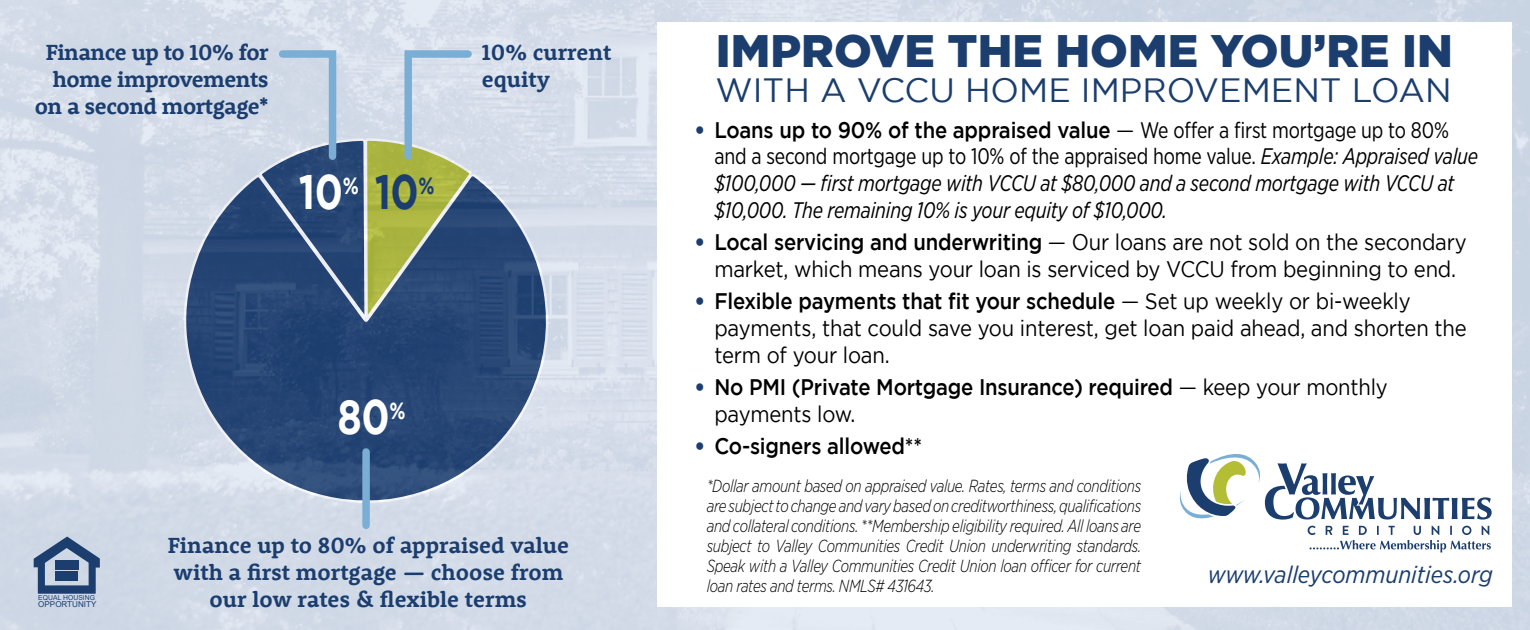
<style>
.page{position:relative;width:1530px;height:630px;background:#fff}
.page>*{position:absolute;margin:0;border:0;box-sizing:border-box;transform-origin:0 0}
.t1{font:700 48.5px "Gotham";color:#fff;scale:.8 1}
.t2{font:900 45.75px "Gotham";color:#1b3e6f}
.t3{font:33.5px "Gotham";color:#1b3e6f}
.t4{font:italic 24px "Gotham Narrow";color:#1b3e6f}
.t5{font:22.5px/26.8px "Gotham";letter-spacing:-.01em;color:#000;text-align:center;scale:.9 1}
.t6{font:italic 22.5px/26.8px "Gotham Narrow";letter-spacing:-.01em;color:#000;scale:.9 1}
.t7{font:500 22.5px/26.8px "Gotham";letter-spacing:-.01em;color:#000;scale:.9 1}
.t8{font:700 22.5px/27px "Rooney";color:#1b3e6f}
.t9{font:700 22.5px/27px "Rooney";letter-spacing:-.02em;color:#1b3e6f;text-align:right}
.t10{font:italic 300 17.5px/20px "Gotham Narrow";letter-spacing:-.02em;color:#000;text-align:justify;scale:.88 1}
.t11{font:8px "Arial";color:#1b3e6f}
.t12{font:6.75px "Arial";color:#1b3e6f}
.s1{color:#1b3e6f}
.s2{font-weight:900;color:#1b3e6f}
.s3{font-weight:400}
.s4{font-family:"Gotham Narrow";font-weight:400}
.s5{font-style:normal}
.s6{font-weight:500}
</style>
<div class="page">
<img style="left:0;top:0;width:1530px;height:630px">
<div style="left:362px;top:452px;width:8px;height:73px;background:#7baed4"></div>
<svg style="left:260px;top:47px;width:216px;height:270px;background:#83979d"></svg>
<svg style="left:34px;top:537px;width:66px;height:57px;background:#7b90ae"></svg>
<div style="left:55px;top:560px;width:23px;height:10px;background:#1b3e6f"></div>
<div style="left:55px;top:571px;width:23px;height:10px;background:#1b3e6f"></div>
<div style="left:657px;top:22px;width:855px;height:586px;background:#fff"></div>
<svg style="left:1180px;top:454px;width:312px;height:66px"></svg>
<svg style="left:1308px;top:526px;width:183px;height:27px"></svg>
<p class="t9" style="left:35px;top:38px;width:235px">Finance up to 10% for home improvements on a second mortgage*</p>
<h1 class="t1" style="left:299px;top:163px;width:171px">10<sup>%</sup> <span class="s1">10</span><sup>%</sup></h1>
<p class="t8" style="left:482px;top:39px;width:131px">10% current equity</p>
<h1 class="t1" style="left:337px;top:389px;width:87px">80<sup>%</sup></h1>
<p class="t12" style="left:38px;top:593px;width:58px">EQUAL HOUSING</p>
<p class="t11" style="left:38px;top:599px;width:60px">OPPORTUNITY</p>
<p class="t8" style="left:168px;top:531px;width:403px;text-align:center">Finance up to 80% of appraised value with a first mortgage — choose from our low rates &amp; flexible terms</p>
<h2 class="t2" style="left:716px;top:24px;width:738px">IMPROVE THE HOME YOU’RE IN</h2>
<h3 class="t3" style="left:716px;top:72px;width:737px">WITH A VCCU HOME IMPROVEMENT LOAN</h3>
<p class="t7" style="left:695px;top:116px;width:839px"><span class="s2">•</span> Loans up to 90% of the appraised value <span class="s3">—</span> <span class="s4">We offer a first mortgage up to 80%</span></p>
<p class="t6" style="left:714px;top:143px;width:850px"><span class="s5">and a second mortgage up to 10% of the appraised home value.</span> Example: Appraised value $100,000 — first mortgage with VCCU at $80,000 and a second mortgage with VCCU at $10,000. The remaining 10% is your equity of $10,000.</p>
<p class="t5" style="left:695px;top:228px;width:859px"><span class="s2">•</span> <span class="s6">Local servicing and underwriting</span> — Our loans are not sold on the secondary market, which means your loan is serviced by VCCU from beginning to end.</p>
<p class="t5" style="left:714px;top:287px;width:838px;text-align:left;text-indent:-19px"><span class="s2">•</span> <span class="s6">Flexible payments that fit your schedule</span> — Set up weekly or bi-weekly payments, that could save you interest, get loan paid ahead, and shorten the term of your loan.</p>
<p class="t7" style="left:714px;top:373px;width:750px;text-indent:-19px"><span class="s2">•</span> No PMI (Private Mortgage Insurance) required <span class="s3">— keep your monthly payments low.</span></p>
<p class="t7" style="left:695px;top:432px;width:254px"><span class="s2">•</span> Co-signers allowed**</p>
<p class="t10" style="left:707px;top:476px;width:495px">*Dollar amount based on appraised value. Rates, terms and conditions are subject to change and vary based on creditworthiness, qualifications and collateral conditions. **Membership eligibility required. All loans are subject to Valley Communities Credit Union underwriting standards.<br>Speak with a Valley Communities Credit Union loan officer for current loan rates and terms. NMLS# 431643.</p>
<h3 class="t4" style="left:1208px;top:559px;width:287px">www.valleycommunities.org</h3>
</div>
